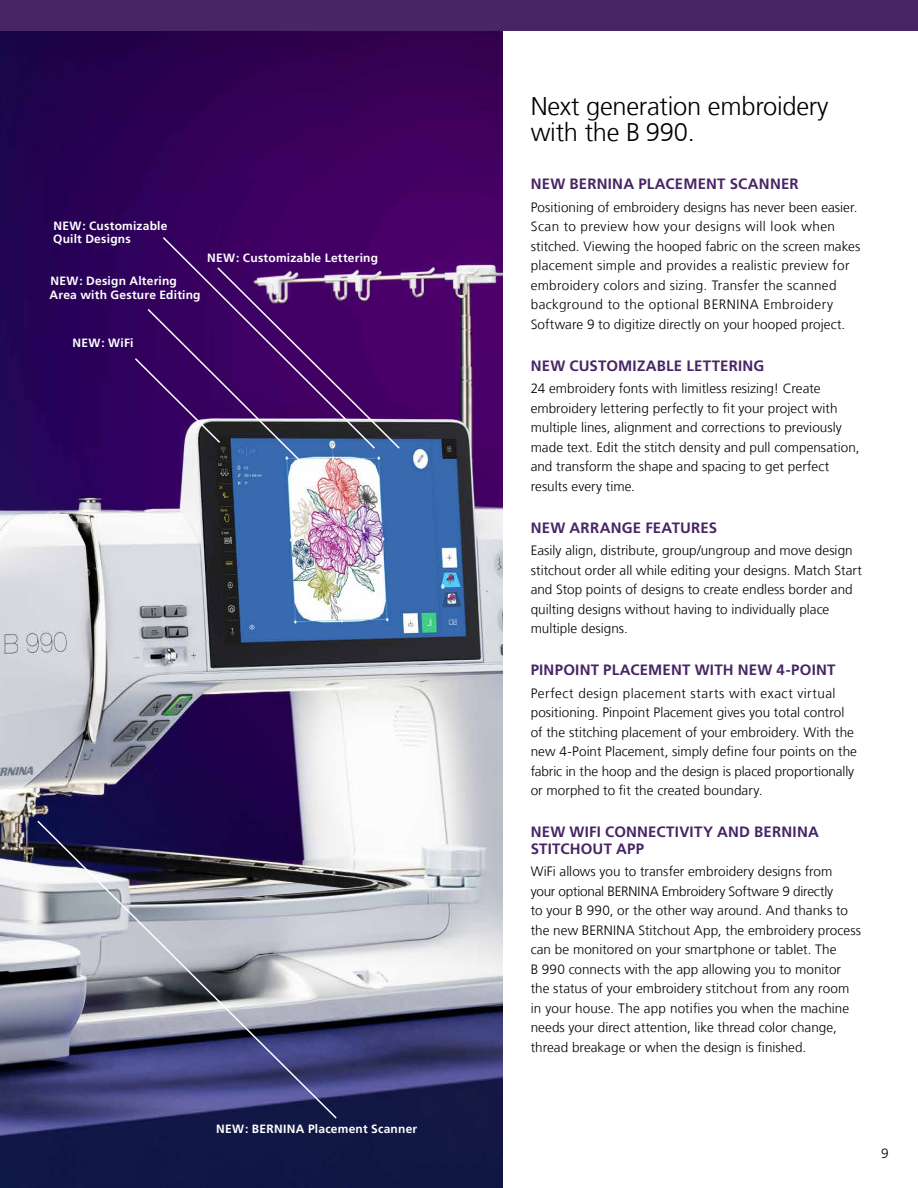
<style>
.page{position:relative;width:918px;height:1188px;background:#fff}
.page>*{position:absolute;margin:0;border:0;box-sizing:border-box;transform-origin:0 0}
.t1{font:300 25.5px/25.5px "Frutiger LT Com";letter-spacing:-.01em;color:#000}
.t2{font:700 15px/16.5px "Frutiger LT Com";letter-spacing:.015em;color:#482566}
.t3{font:300 13.5px/19.5px "Frutiger LT Com";letter-spacing:.005em;color:#000}
.t4{font:700 12px/13.5px "Frutiger LT Com";letter-spacing:.02em;color:#fff}
</style>
<div class="page">
<img style="left:0;top:31px;width:502px;height:1157px">
<svg style="left:36px;top:819px;width:302px;height:301px;background:#73748e"></svg>
<svg style="left:161px;top:235px;width:216px;height:31px;background:#3f0263"></svg>
<svg style="left:133px;top:266px;width:268px;height:210px;background:#4c2371"></svg>
<div style="left:0;top:0;width:918px;height:31px;background:#482566"></div>
<p class="t4" style="left:53px;top:219px;width:116px">NEW: Customizable<br>Quilt Designs</p>
<p class="t4" style="left:50px;top:275px;width:153px">NEW: Design Altering<br>Area with Gesture Editing</p>
<p class="t4" style="left:207px;top:251px;width:172px">NEW: Customizable Lettering</p>
<p class="t4" style="left:73px;top:336px;width:63px">NEW: WiFi</p>
<p class="t4" style="left:216px;top:1123px;width:203px">NEW: BERNINA Placement Scanner</p>
<h1 class="t1" style="left:531px;top:94px;width:299px">Next generation embroidery with the B 990.</h1>
<p class="t2" style="left:531px;top:176px;width:270px">NEW BERNINA PLACEMENT SCANNER</p>
<p class="t3" style="left:531px;top:198px;width:331px">Positioning of embroidery designs has never been easier.<br>Scan to preview how your designs will look when stitched. Viewing the hooped fabric on the screen makes placement simple and provides a realistic preview for embroidery colors and sizing. Transfer the scanned background to the optional BERNINA Embroidery Software 9 to digitize directly on your hooped project.</p>
<p class="t2" style="left:531px;top:357px;width:235px">NEW CUSTOMIZABLE LETTERING</p>
<p class="t3" style="left:531px;top:379px;width:330px">24 embroidery fonts with limitless resizing! Create embroidery lettering perfectly to fit your project with multiple lines, alignment and corrections to previously made text. Edit the stitch density and pull compensation, and transform the shape and spacing to get perfect results every time.</p>
<p class="t2" style="left:531px;top:519px;width:188px">NEW ARRANGE FEATURES</p>
<p class="t3" style="left:531px;top:541px;width:333px">Easily align, distribute, group/ungroup and move design stitchout order all while editing your designs. Match Start and Stop points of designs to create endless border and quilting designs without having to individually place multiple designs.</p>
<p class="t2" style="left:531px;top:662px;width:306px">PINPOINT PLACEMENT WITH NEW 4-POINT</p>
<p class="t3" style="left:531px;top:684px;width:328px">Perfect design placement starts with exact virtual positioning. Pinpoint Placement gives you total control of the stitching placement of your embroidery. With the new 4-Point Placement, simply define four points on the fabric in the hoop and the design is placed proportionally or morphed to fit the created boundary.</p>
<p class="t2" style="left:531px;top:824px;width:290px">NEW WIFI CONNECTIVITY AND BERNINA<br>STITCHOUT APP</p>
<p class="t3" style="left:531px;top:862px;width:332px">WiFi allows you to transfer embroidery designs from<br>your optional BERNINA Embroidery Software 9 directly<br>to your B 990, or the other way around. And thanks to the new BERNINA Stitchout App, the embroidery process can be monitored on your smartphone or tablet. The<br>B 990 connects with the app allowing you to monitor the status of your embroidery stitchout from any room in your house. The app notifies you when the machine needs your direct attention, like thread color change, thread breakage or when the design is finished.</p>
<p class="t3" style="left:881px;top:1144px;width:9px">9</p>
</div>
